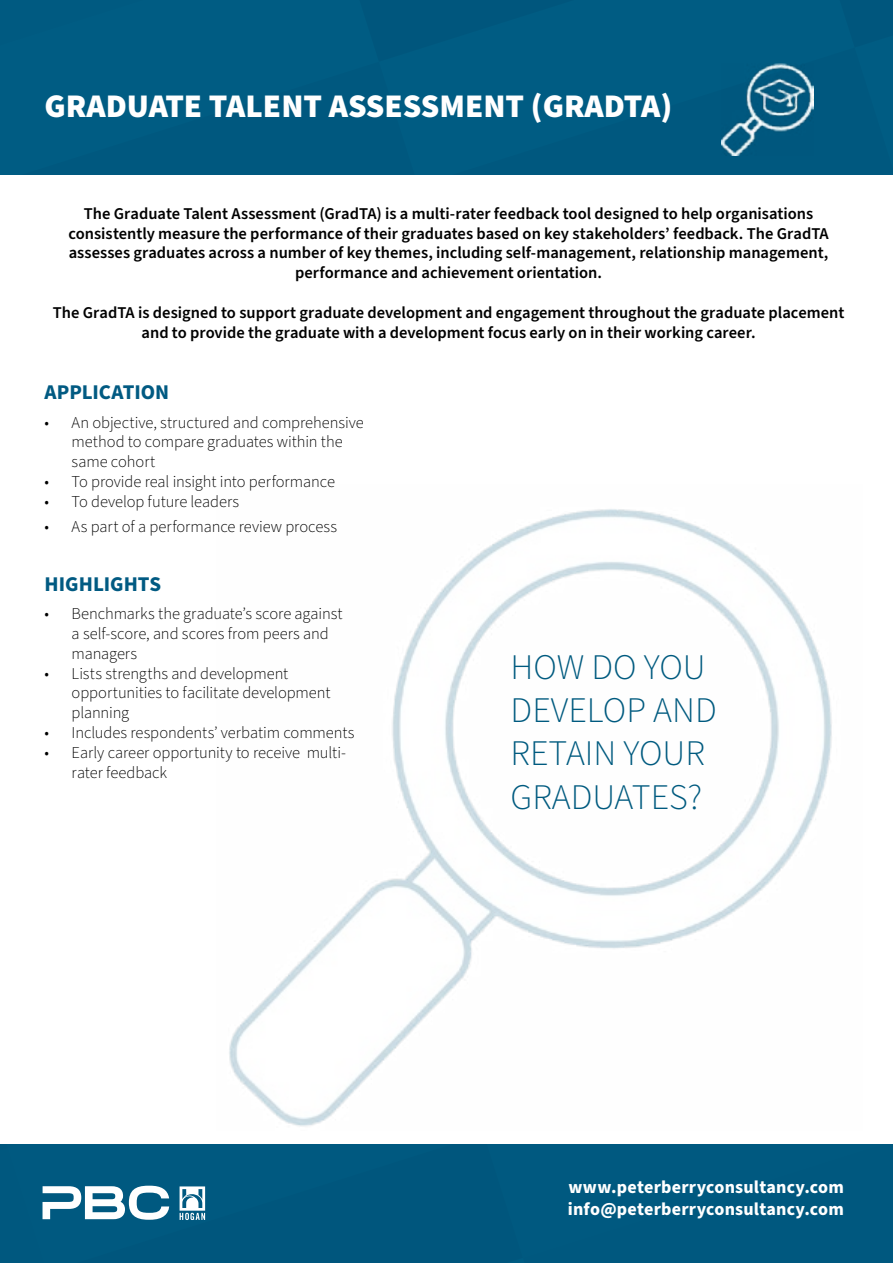
<style>
.page{position:relative;width:893px;height:1263px;background:#fff}
.page>*{position:absolute;margin:0;border:0;box-sizing:border-box;transform-origin:0 0}
.t1{font:300 36px/43.2px "Source Sans Pro";color:#005a7f}
.t2{font:900 33px "Source Sans Pro";color:#fff}
.t3{font:700 21px "Source Sans Pro";color:#015a82}
.t4{font:700 18px/21.6px "Source Sans Pro";letter-spacing:.01em;color:#fff}
.t5{font:600 16.5px/19.8px "Source Sans Pro";color:#000;text-align:center}
.t6{font:300 16.5px/19.8px "Source Sans Pro";letter-spacing:-.005em;color:#000}
</style>
<div class="page">
<img style="left:229px;top:509px;width:603px;height:618px">
<div style="left:523px;top:1144px;width:370px;height:119px;background:#00587f"></div>
<div style="left:445px;top:1144px;width:78px;height:119px;background:#00567d"></div>
<div style="left:0;top:76px;width:418px;height:98px;background:#00587f"></div>
<div style="left:0;top:0;width:893px;height:76px;background:#005c83"></div>
<div style="left:418px;top:48px;width:475px;height:126px;background:#005c83"></div>
<svg style="left:457px;top:171px;width:436px;height:3px"></svg>
<div style="left:0;top:1144px;width:445px;height:119px;background:#005980"></div>
<img style="left:722px;top:63px;width:91px;height:93px">
<h2 class="t2" style="left:45px;top:83px;width:629px">GRADUATE TALENT ASSESSMENT (GRADTA)</h2>
<p class="t5" style="left:68px;top:204px;width:762px">The Graduate Talent Assessment (GradTA) is a multi-rater feedback tool designed to help organisations consistently measure the performance of their graduates based on key stakeholders’ feedback. The GradTA assesses graduates across a number of key themes, including self-management, relationship management, performance and achievement orientation.</p>
<p class="t5" style="left:53px;top:303px;width:793px">The GradTA is designed to support graduate development and engagement throughout the graduate placement and to provide the graduate with a development focus early on in their working career.</p>
<p class="t3" style="left:45px;top:378px;width:126px">APPLICATION</p>
<p class="t6" style="left:72px;top:413px;width:294px;text-indent:-27px">• An objective, structured and comprehensive method to compare graduates within the same cohort</p>
<p class="t6" style="left:45px;top:472px;width:292px">• To provide real insight into performance</p>
<p class="t6" style="left:45px;top:492px;width:196px">• To develop future leaders</p>
<p class="t6" style="left:45px;top:517px;width:294px">• As part of a performance review process</p>
<p class="t3" style="left:45px;top:570px;width:118px">HIGHLIGHTS</p>
<p class="t6" style="left:72px;top:604px;width:273px;text-indent:-27px">• Benchmarks the graduate’s score against a self-score, and scores from peers and managers</p>
<p class="t6" style="left:72px;top:664px;width:260px;text-indent:-27px">• Lists strengths and development opportunities to facilitate development planning</p>
<p class="t6" style="left:45px;top:723px;width:311px">• Includes respondents’ verbatim comments</p>
<p class="t6" style="left:72px;top:743px;width:276px;text-indent:-27px">• Early career opportunity to receive multi&shy;rater feedback</p>
<h1 class="t1" style="left:511px;top:646px;width:208px">HOW DO YOU<br>DEVELOP AND<br>RETAIN YOUR<br>GRADUATES?</h1>
<p class="t4" style="left:568px;top:1177px;width:277px">www.peterberryconsultancy.com info@peterberryconsultancy.com</p>
</div>
